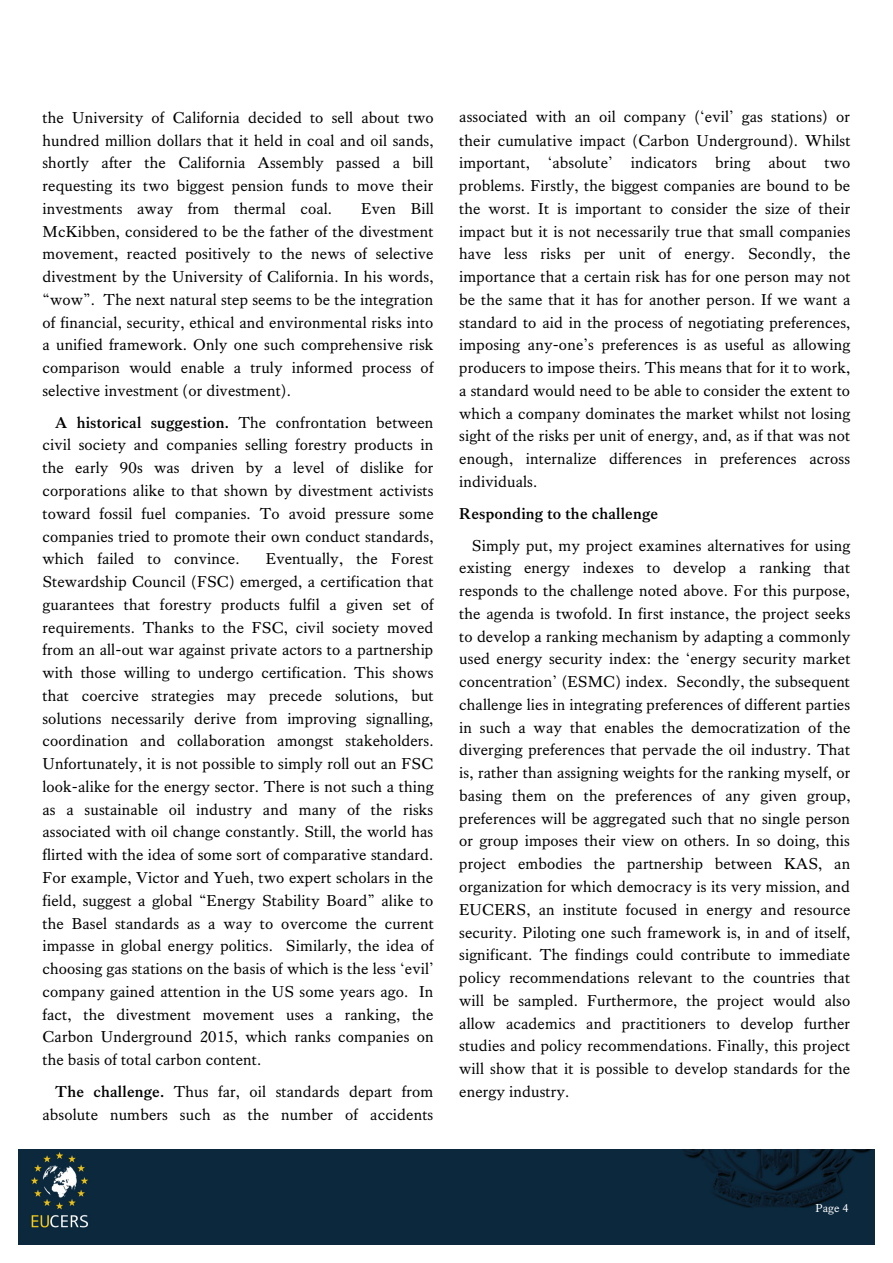
<style>
.page{position:relative;width:893px;height:1263px;background:#fff}
.page>*{position:absolute;margin:0;border:0;box-sizing:border-box;transform-origin:0 0}
.t1{font:16.2px/22.8px "Kings Caslon Text";letter-spacing:.01em;color:#000;text-align:justify}
.t2{font:700 16.2px "Kings Caslon Text";letter-spacing:.01em;color:#000}
.t3{font:11.85px "Kings Caslon Text";color:#fff}
.s1{font-weight:700}
</style>
<div class="page">
<img style="left:18px;top:1149px;width:856px;height:96px">
<p class="t1" style="left:42px;top:106px;width:393px">the University of California decided to sell about two hundred million dollars that it held in coal and oil sands, shortly after the California Assembly passed a bill requesting its two biggest pension funds to move their investments away from thermal coal.</p>
<p class="t1" style="left:42px;top:197px;width:393px;text-indent:319px">Even Bill McKibben, considered to be the father of the divestment movement, reacted positively to the news of selective divestment by the University of California. In his words, “wow”. The next natural step seems to be the integration of financial, security, ethical and environmental risks into a unified framework. Only one such comprehensive risk comparison would enable a truly informed process of selective investment (or divestment).</p>
<p class="t1" style="left:42px;top:411px;width:393px;text-indent:13px"><span class="s1">A historical suggestion.</span> The confrontation between civil society and companies selling forestry products in the early 90s was driven by a level of dislike for corporations alike to that shown by divestment activists toward fossil fuel companies. To avoid pressure some companies tried to promote their own conduct standards, which failed to convince.</p>
<p class="t1" style="left:42px;top:547px;width:393px;text-indent:223px">Eventually, the Forest Stewardship Council (FSC) emerged, a certification that guarantees that forestry products fulfil a given set of requirements. Thanks to the FSC, civil society moved from an all-out war against private actors to a partnership with those willing to undergo certification. This shows that coercive strategies may precede solutions, but solutions necessarily derive from improving signalling, coordination and collaboration amongst stakeholders.<br>Unfortunately, it is not possible to simply roll out an FSC look-alike for the energy sector. There is not such a thing as a sustainable oil industry and many of the risks associated with oil change constantly. Still, the world has flirted with the idea of some sort of comparative standard.<br>For example, Victor and Yueh, two expert scholars in the field, suggest a global “Energy Stability Board” alike to the Basel standards as a way to overcome the current impasse in global energy politics. Similarly, the idea of choosing gas stations on the basis of which is the less ‘evil’ company gained attention in the US some years ago. In fact, the divestment movement uses a ranking, the Carbon Underground 2015, which ranks companies on the basis of total carbon content.</p>
<p class="t1" style="left:42px;top:1080px;width:392px;text-align:right"><span class="s1">The challenge.</span> Thus far, oil standards depart from absolute numbers such as the number of accidents</p>
<p class="t1" style="left:459px;top:106px;width:393px">associated with an oil company (‘evil’ gas stations) or their cumulative impact (Carbon Underground). Whilst important, ‘absolute’ indicators bring about two problems. Firstly, the biggest companies are bound to be the worst. It is important to consider the size of their impact but it is not necessarily true that small companies have less risks per unit of energy. Secondly, the importance that a certain risk has for one person may not be the same that it has for another person. If we want a standard to aid in the process of negotiating preferences, imposing any-one’s preferences is as useful as allowing producers to impose theirs. This means that for it to work, a standard would need to be able to consider the extent to which a company dominates the market whilst not losing sight of the risks per unit of energy, and, as if that was not enough, internalize differences in preferences across individuals.</p>
<p class="t2" style="left:459px;top:504px;width:200px">Responding to the challenge</p>
<p class="t1" style="left:459px;top:534px;width:393px;text-indent:13px">Simply put, my project examines alternatives for using existing energy indexes to develop a ranking that responds to the challenge noted above. For this purpose, the agenda is twofold. In first instance, the project seeks to develop a ranking mechanism by adapting a commonly used energy security index: the ‘energy security market concentration’ (ESMC) index. Secondly, the subsequent challenge lies in integrating preferences of different parties in such a way that enables the democratization of the diverging preferences that pervade the oil industry. That is, rather than assigning weights for the ranking myself, or basing them on the preferences of any given group, preferences will be aggregated such that no single person or group imposes their view on others. In so doing, this project embodies the partnership between KAS, an organization for which democracy is its very mission, and EUCERS, an institute focused in energy and resource security. Piloting one such framework is, in and of itself, significant. The findings could contribute to immediate policy recommendations relevant to the countries that will be sampled. Furthermore, the project would also allow academics and practitioners to develop further studies and policy recommendations. Finally, this project will show that it is possible to develop standards for the energy industry.</p>
<p class="t3" style="left:815px;top:1201px;width:35px">Page 4</p>
</div>
